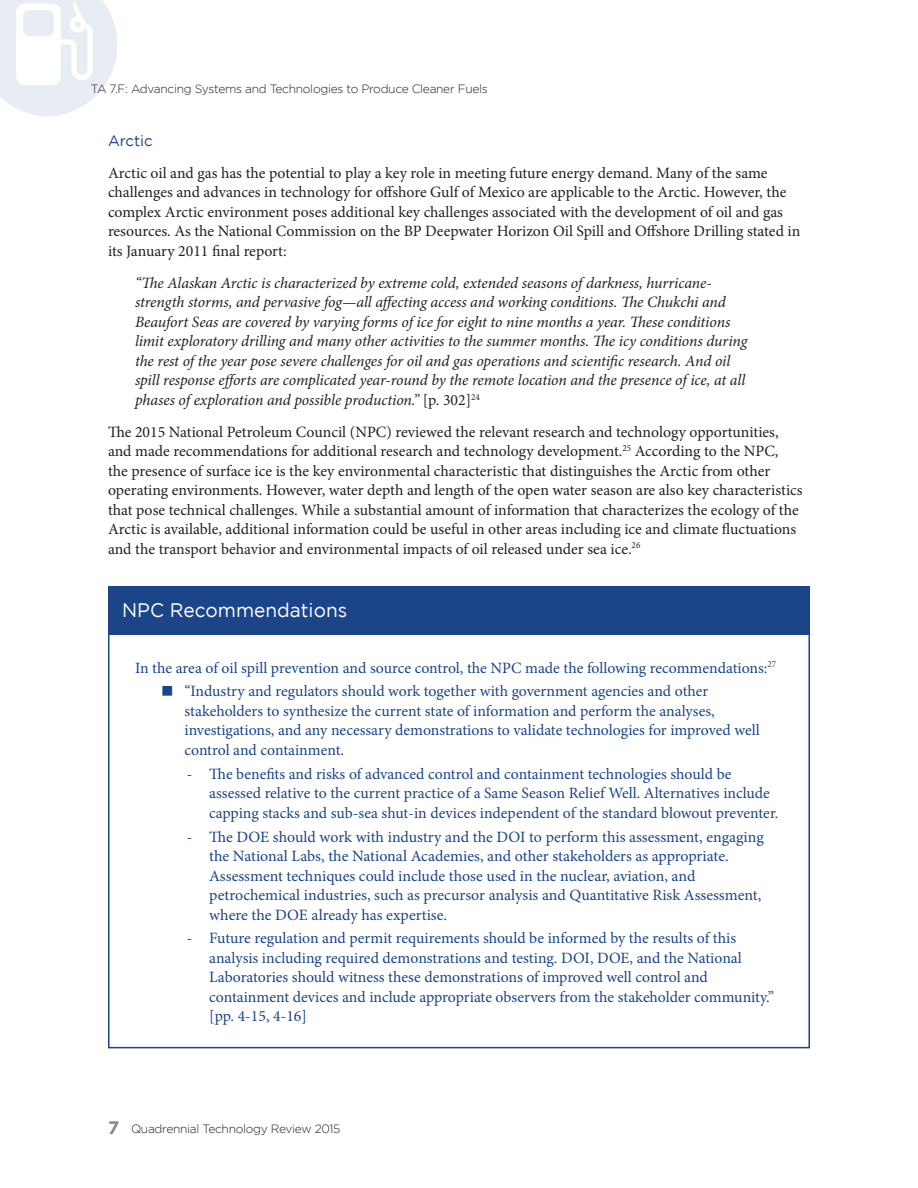
<style>
.page{position:relative;width:918px;height:1188px;background:#fff}
.page>*{position:absolute;margin:0;border:0;box-sizing:border-box;transform-origin:0 0}
.Sidebar_header{font:19.5px "Gotham";color:#fff}
.Bullet_Text{font:15.75px/19.5px "Minion Pro";letter-spacing:-.005em;color:#1b4489}
.Body_Text{font:15.75px/19.5px "Minion Pro";color:#231f20}
.Body_Text-2{font:italic 15.75px/19.5px "Minion Pro";letter-spacing:-.01em;color:#231f20}
.Body_Text-3{font:15.75px "Minion Pro";letter-spacing:-.005em;color:#1b4489}
.Header_Three{font:15px "Gotham";color:#1b4489}
.t1{font:300 12px "Gotham";letter-spacing:-.025em;color:#231f20}
.s1{font-style:normal}
.s2{font-weight:700;font-size:18px;color:#8a888a}
</style>
<div class="page">
<svg style="left:0;top:0;width:117px;height:116px"></svg>
<div style="left:108px;top:586px;width:702px;height:48px;background:#1b4489"></div>
<p class="t1" style="left:91px;top:82px;width:399px">TA 7.F: Advancing Systems and Technologies to Produce Cleaner Fuels</p>
<p class="Header_Three" style="left:108px;top:132px;width:46px">Arctic</p>
<p class="Body_Text" style="left:108px;top:163px;width:694px">Arctic oil and gas has the potential to play a key role in meeting future energy demand. Many of the same challenges and advances in technology for offshore Gulf of Mexico are applicable to the Arctic. However, the complex Arctic environment poses additional key challenges associated with the development of oil and gas resources. As the National Commission on the BP Deepwater Horizon Oil Spill and Offshore Drilling stated in its January 2011 final report:</p>
<p class="Body_Text-2" style="left:135px;top:273px;width:614px">“The Alaskan Arctic is characterized by extreme cold, extended seasons of darkness, hurricane&shy;strength storms, and pervasive fog—all affecting access and working conditions. The Chukchi and Beaufort Seas are covered by varying forms of ice for eight to nine months a year. These conditions limit exploratory drilling and many other activities to the summer months. The icy conditions during the rest of the year pose severe challenges for oil and gas operations and scientific research. And oil spill response efforts are complicated year-round by the remote location and the presence of ice, at all phases of exploration and possible production.” <span class="s1">[p. 302]</span><sup>24</sup></p>
<p class="Body_Text" style="left:108px;top:422px;width:696px">The 2015 National Petroleum Council (NPC) reviewed the relevant research and technology opportunities, and made recommendations for additional research and technology development.<sup>25</sup> According to the NPC,<br>the presence of surface ice is the key environmental characteristic that distinguishes the Arctic from other operating environments. However, water depth and length of the open water season are also key characteristics that pose technical challenges. While a substantial amount of information that characterizes the ecology of the Arctic is available, additional information could be useful in other areas including ice and climate fluctuations and the transport behavior and environmental impacts of oil released under sea ice.<sup>26</sup></p>
<p class="Sidebar_header" style="left:122px;top:600px;width:227px">NPC Recommendations</p>
<p class="Body_Text-3" style="left:135px;top:657px;width:643px">In the area of oil spill prevention and source control, the NPC made the following recommendations:<sup>27</sup></p>
<p class="Bullet_Text" style="left:184px;top:682px;width:577px;text-indent:-22px">■ “Industry and regulators should work together with government agencies and other stakeholders to synthesize the current state of information and perform the analyses, investigations, and any necessary demonstrations to validate technologies for improved well control and containment.</p>
<p class="Bullet_Text" style="left:209px;top:764px;width:571px;text-indent:-22px">- The benefits and risks of advanced control and containment technologies should be assessed relative to the current practice of a Same Season Relief Well. Alternatives include capping stacks and sub-sea shut-in devices independent of the standard blowout preventer.</p>
<p class="Bullet_Text" style="left:209px;top:827px;width:556px;text-indent:-22px">- The DOE should work with industry and the DOI to perform this assessment, engaging the National Labs, the National Academies, and other stakeholders as appropriate.<br>Assessment techniques could include those used in the nuclear, aviation, and petrochemical industries, such as precursor analysis and Quantitative Risk Assessment, where the DOE already has expertise.</p>
<p class="Bullet_Text" style="left:209px;top:929px;width:566px;text-indent:-22px">- Future regulation and permit requirements should be informed by the results of this analysis including required demonstrations and testing. DOI, DOE, and the National Laboratories should witness these demonstrations of improved well control and containment devices and include appropriate observers from the stakeholder community.” [pp. 4-15, 4-16]</p>
<p class="t1" style="left:108px;top:1122px;width:234px"><span class="s2">7</span> Quadrennial Technology Review 2015</p>
</div>
